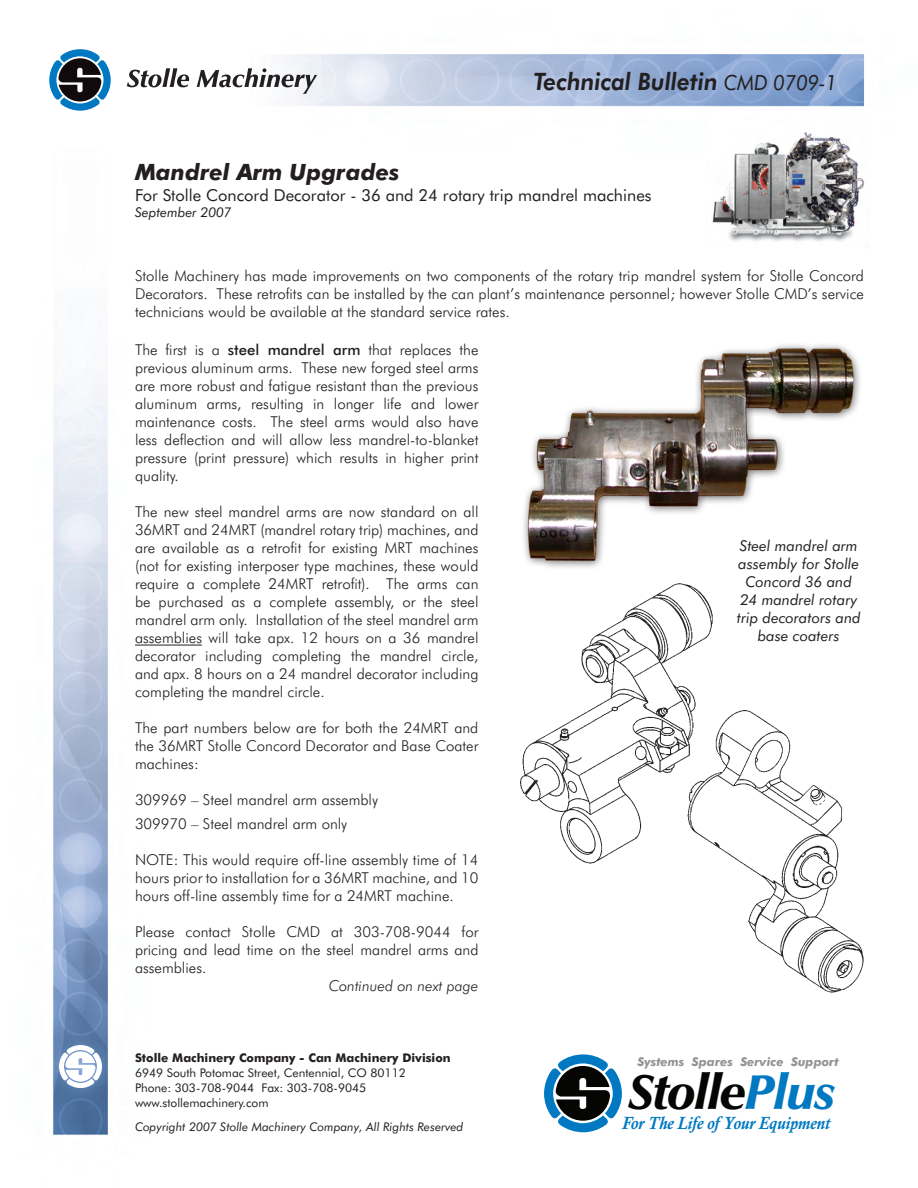
<style>
.page{position:relative;width:918px;height:1188px;background:#fff}
.page>*{position:absolute;margin:0;border:0;box-sizing:border-box;transform-origin:0 0}
.t1{font:italic 900 49.35px "Zapf Humanist 601 BT";letter-spacing:-.025em;color:#050504}
.t2{font:italic 800 24px "Futura BT";color:#231f20;scale:.94 1}
.t3{font:italic 700 22.5px "Futura BT";color:#231f20}
.t4{font:italic 700 18px "Calisto";letter-spacing:-.01em;color:#0079c2;scale:.92 1}
.t5{font:16.5px "Futura BT";color:#231f20}
.t6{font:300 15px/18px "Futura BT";color:#231f20;text-align:justify}
.t7{font:italic 15px/18px "Futura BT";color:#231f20;text-align:center}
.t8{font:italic 300 15px "Futura BT";color:#231f20}
.t9{font:italic 13.5px "Futura BT";color:#231f20}
.t10{font:italic 700 12.15px "Futura BT";color:#919396}
.t11{font:12px/15px "Futura BT";color:#231f20}
.t12{font:italic 12px "Futura BT";color:#231f20}
.t13{font:700 12px "Futura BT";color:#231f20}
.s1{font-weight:400;font-size:21px}
.s2{font-weight:500}
.s3{color:#0079c2}
</style>
<div class="page">
<img style="left:52px;top:54px;width:813px;height:1081px">
<svg style="left:59px;top:1045px;width:43px;height:43px"></svg>
<svg style="left:127px;top:68px;width:62px;height:19px"></svg>
<svg style="left:197px;top:68px;width:120px;height:26px"></svg>
<svg style="left:49px;top:49px;width:62px;height:62px"></svg>
<hr style="left:135px;top:645px;width:67px;height:1px;background:#231f20">
<svg style="left:544px;top:1054px;width:78px;height:78px"></svg>
<img style="left:520px;top:580px;width:344px;height:415px">
<img style="left:520px;top:338px;width:345px;height:234px">
<img style="left:706px;top:120px;width:159px;height:129px">
<p class="t2" style="left:534px;top:67px;width:324px">Technical Bulletin <span class="s1">CMD 0709-1</span></p>
<p class="t3" style="left:135px;top:158px;width:266px">Mandrel Arm Upgrades</p>
<p class="t5" style="left:135px;top:185px;width:518px">For Stolle Concord Decorator - 36 and 24 rotary trip mandrel machines</p>
<p class="t9" style="left:135px;top:204px;width:98px">September 2007</p>
<p class="t6" style="left:135px;top:267px;width:731px">Stolle Machinery has made improvements on two components of the rotary trip mandrel system for Stolle Concord Decorators. These retrofits can be installed by the can plant’s maintenance personnel; however Stolle CMD’s service technicians would be available at the standard service rates.</p>
<p class="t6" style="left:135px;top:341px;width:345px">The first is a <span class="s2">steel mandrel arm</span> that replaces the previous aluminum arms. These new forged steel arms are more robust and fatigue resistant than the previous aluminum arms, resulting in longer life and lower maintenance costs. The steel arms would also have less deflection and will allow less mandrel-to-blanket pressure (print pressure) which results in higher print quality.</p>
<p class="t6" style="left:135px;top:503px;width:345px">The new steel mandrel arms are now standard on all 36MRT and 24MRT (mandrel rotary trip) machines, and are available as a retrofit for existing MRT machines (not for existing interposer type machines, these would require a complete 24MRT retrofit). The arms can be purchased as a complete assembly, or the steel mandrel arm only. Installation of the steel mandrel arm assemblies will take apx. 12 hours on a 36 mandrel decorator including completing the mandrel circle, and apx. 8 hours on a 24 mandrel decorator including completing the mandrel circle.</p>
<p class="t6" style="left:135px;top:719px;width:345px">The part numbers below are for both the 24MRT and the 36MRT Stolle Concord Decorator and Base Coater machines:</p>
<p class="t6" style="left:135px;top:791px;width:245px">309969 – Steel mandrel arm assembly</p>
<p class="t6" style="left:135px;top:815px;width:214px">309970 – Steel mandrel arm only</p>
<p class="t6" style="left:135px;top:851px;width:345px">NOTE: This would require off-line assembly time of 14 hours prior to installation for a 36MRT machine, and 10 hours off-line assembly time for a 24MRT machine.</p>
<p class="t6" style="left:135px;top:923px;width:345px">Please contact Stolle CMD at 303-708-9044 for pricing and lead time on the steel mandrel arms and assemblies.</p>
<p class="t8" style="left:329px;top:977px;width:151px">Continued on next page</p>
<p class="t13" style="left:135px;top:1051px;width:317px">Stolle Machinery Company - Can Machinery Division</p>
<p class="t11" style="left:135px;top:1065px;width:272px">6949 South Potomac Street, Centennial, CO 80112<br>Phone: 303-708-9044 Fax: 303-708-9045</p>
<p class="t11" style="left:135px;top:1095px;width:135px">www.stollemachinery.com</p>
<p class="t12" style="left:135px;top:1120px;width:330px">Copyright 2007 Stolle Machinery Company, All Rights Reserved</p>
<p class="t7" style="left:737px;top:537px;width:125px">Steel mandrel arm assembly for Stolle<br>Concord 36 and<br>24 mandrel rotary trip decorators and base coaters</p>
<p class="t10" style="left:637px;top:1055px;width:203px">Systems Spares Service Support</p>
<p class="t1" style="left:630px;top:1062px;width:208px">Stolle<span class="s3">Plus</span></p>
<p class="t4" style="left:622px;top:1113px;width:228px">For The Life of Your Equipment</p>
</div>
